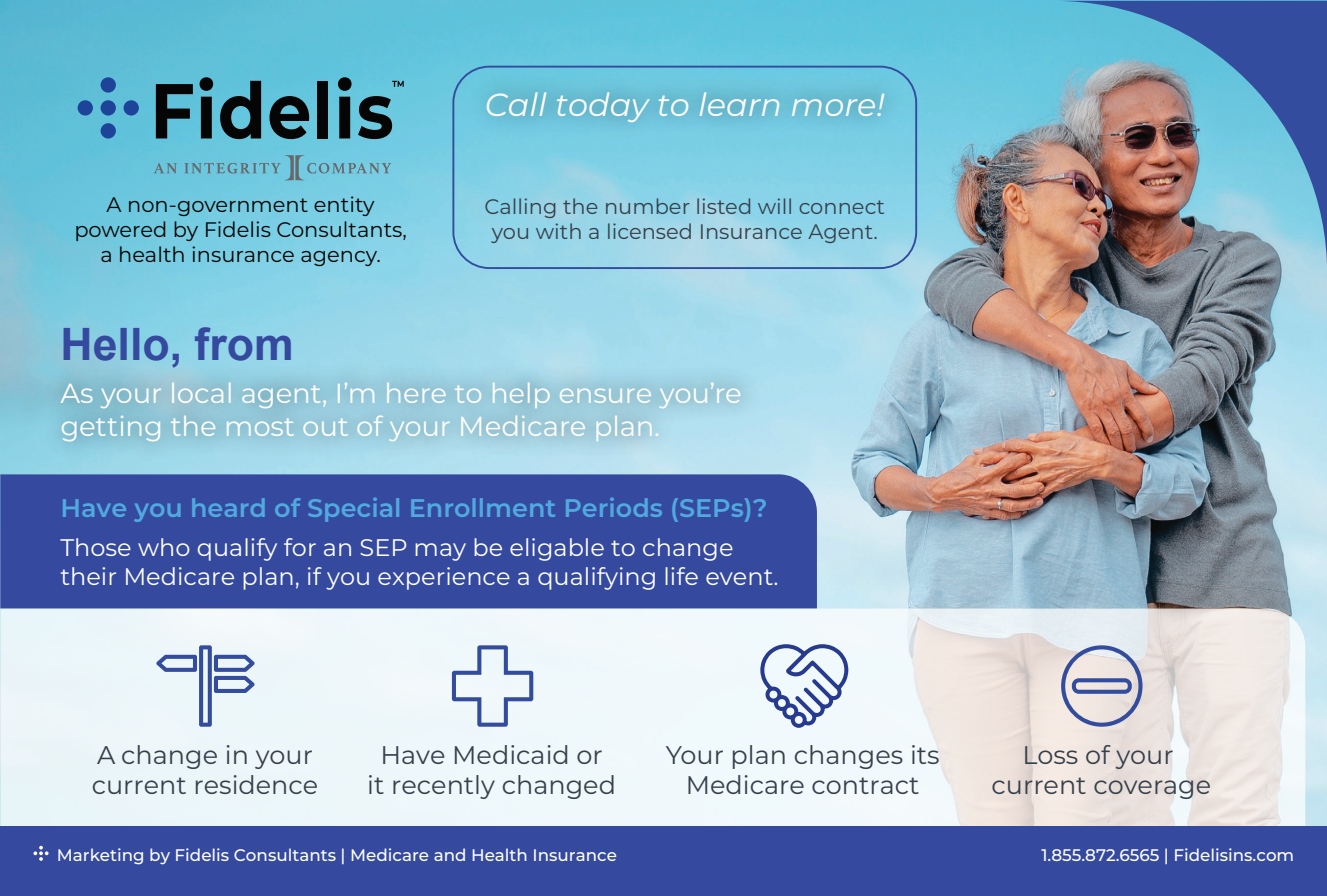
<style>
.page{position:relative;width:1327px;height:896px;background:#fff}
.page>*{position:absolute;margin:0;border:0;box-sizing:border-box;transform-origin:0 0}
.t1{font:700 44.6px "Arial";color:#354a9e}
.t2{font:italic 31.8px "Montserrat";color:#fff}
.t3{font:27.6px/33.2px "Montserrat";letter-spacing:-.005em;color:#fff}
.t4{font:25.6px/30.6px "Montserrat";color:#36404b;text-align:center}
.t5{font:600 25.6px "Montserrat";color:#51aadf}
.t6{font:24px/28.8px "Montserrat";color:#fff}
.t7{font:21px/25.2px "Montserrat";color:#040503;text-align:center}
.t8{font:21px/25.2px "Montserrat";color:#36404b;text-align:center}
.t9{font:500 16.8px "Montserrat";color:#fff}
</style>
<div class="page">
<img style="left:0;top:1px;width:1326px;height:825px">
<svg style="left:0;top:608px;width:1305px;height:218px;fill:#eff7fa"></svg>
<img style="left:29px;top:348px;width:750px;height:126px">
<svg style="left:452px;top:645px;width:81px;height:81px"></svg>
<svg style="left:1061px;top:645px;width:81px;height:81px;background:#c3c2d1"></svg>
<svg style="left:759px;top:643px;width:90px;height:107px"></svg>
<svg style="left:156px;top:645px;width:98px;height:81px;background:#c2d0e5"></svg>
<img style="left:455px;top:58px;width:458px;height:98px">
<div style="left:0;top:474px;width:816px;height:134px;background:#354a9e"></div>
<img style="left:1054px;top:1px;width:272px;height:272px">
<div style="left:452px;top:66px;width:465px;height:203px;border:2px solid #344c9e;border-radius:36px"></div>
<div style="left:0;top:826px;width:1326px;height:70px;background:#354a9e"></div>
<svg style="left:33px;top:845px;width:16px;height:16px"></svg>
<div style="left:101px;top:77px;width:15px;height:16px;background:#1d4498;border-radius:50%"></div>
<div style="left:101px;top:100px;width:15px;height:16px;background:#1d4498;border-radius:50%"></div>
<div style="left:101px;top:123px;width:15px;height:15px;background:#1d4498;border-radius:50%"></div>
<div style="left:78px;top:100px;width:15px;height:16px;background:#1d4498;border-radius:50%"></div>
<div style="left:123px;top:100px;width:16px;height:16px;background:#1d4498;border-radius:50%"></div>
<svg style="left:156px;top:84px;width:37px;height:54px;background:#2d5a65"></svg>
<svg style="left:199px;top:77px;width:14px;height:61px"></svg>
<svg style="left:220px;top:81px;width:41px;height:58px;background:#2c5660"></svg>
<svg style="left:269px;top:96px;width:40px;height:43px;background:#294f57"></svg>
<div style="left:317px;top:81px;width:11px;height:57px;background:#040504"></div>
<svg style="left:338px;top:77px;width:13px;height:61px"></svg>
<svg style="left:358px;top:96px;width:34px;height:43px"></svg>
<svg style="left:392px;top:81px;width:11px;height:6px"></svg>
<svg style="left:154px;top:163px;width:23px;height:10px"></svg>
<svg style="left:184px;top:155px;width:207px;height:25px;background:#6ebbcf"></svg>
<p class="t7" style="left:74px;top:191px;width:334px">A non-government entity powered by Fidelis Consultants, a health insurance agency.</p>
<p class="t2" style="left:485px;top:83px;width:401px">Call today to learn more!</p>
<p class="t8" style="left:484px;top:193px;width:402px">Calling the number listed will connect you with a licensed Insurance Agent.</p>
<h1 class="t1" style="left:60px;top:315px;width:235px">Hello, from</h1>
<p class="t3" style="left:60px;top:375px;width:683px">As your local agent, I’m here to help ensure you’re getting the most out of your Medicare plan.</p>
<p class="t5" style="left:60px;top:489px;width:708px">Have you heard of Special Enrollment Periods (SEPs)?</p>
<p class="t6" style="left:60px;top:532px;width:719px">Those who qualify for an SEP may be eligable to change their Medicare plan, if you experience a qualifying life event.</p>
<p class="t4" style="left:92px;top:738px;width:228px;text-align:left">A change in your current residence</p>
<p class="t4" style="left:367px;top:738px;width:250px">Have Medicaid or<br>it recently changed</p>
<p class="t4" style="left:991px;top:738px;width:221px">Loss of your current coverage</p>
<p class="t4" style="left:665px;top:738px;width:275px">Your plan changes its<br>Medicare contract</p>
<p class="t9" style="left:57px;top:843px;width:561px">Marketing by Fidelis Consultants | Medicare and Health Insurance</p>
<p class="t9" style="left:1041px;top:843px;width:254px">1.855.872.6565 | Fidelisins.com</p>
</div>
